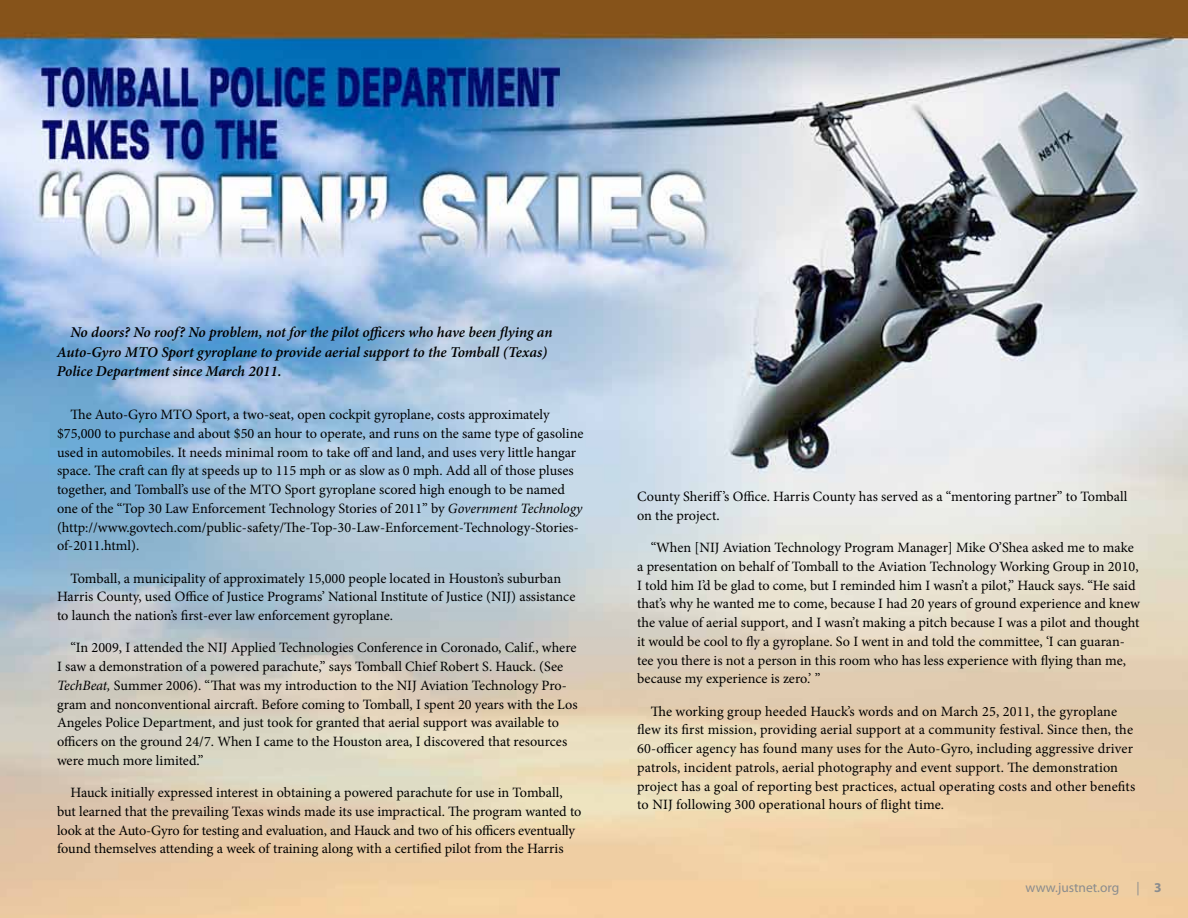
<style>
.page{position:relative;width:1188px;height:918px;background:#fff}
.page>*{position:absolute;margin:0;border:0;box-sizing:border-box;transform-origin:0 0}
.t1{font:italic 600 15px/19.5px "Minion Pro";letter-spacing:-.005em;color:#000}
.t2{font:14.25px/18.8px "Minion Pro";color:#000}
.t3{font:13.5px "Myriad Pro";color:#8a8c8e}
.s1{font-style:italic}
.s2{font-weight:700}
</style>
<div class="page">
<img style="left:0;top:0;width:1188px;height:918px">
<p class="t1" style="left:57px;top:322px;width:497px;text-indent:14px">No doors? No roof? No problem, not for the pilot officers who have been flying an<br>Auto-Gyro MTO Sport gyroplane to provide aerial support to the Tomball (Texas)<br>Police Department since March 2011.</p>
<p class="t2" style="left:57px;top:405px;width:528px;text-indent:13px">The Auto-Gyro MTO Sport, a two-seat, open cockpit gyroplane, costs approximately $75,000 to purchase and about $50 an hour to operate, and runs on the same type of gasoline used in automobiles. It needs minimal room to take off and land, and uses very little hangar space. The craft can fly at speeds up to 115 mph or as slow as 0 mph. Add all of those pluses together, and Tomball’s use of the MTO Sport gyroplane scored high enough to be named one of the “Top 30 Law Enforcement Technology Stories of 2011” by <span class="s1">Government Technology </span>(http://www.govtech.com/public-safety/The-Top-30-Law-Enforcement-Technology-Stories&shy;of-2011.html).</p>
<p class="t2" style="left:57px;top:569px;width:520px;text-indent:13px">Tomball, a municipality of approximately 15,000 people located in Houston’s suburban<br>Harris County, used Office of Justice Programs’ National Institute of Justice (NIJ) assistance to launch the nation’s first-ever law enforcement gyroplane.</p>
<p class="t2" style="left:57px;top:639px;width:522px;text-indent:13px">“In 2009, I attended the NIJ Applied Technologies Conference in Coronado, Calif., where I saw a demonstration of a powered parachute,” says Tomball Chief Robert S. Hauck. (See <span class="s1">TechBeat,</span> Summer 2006). “That was my introduction to the NIJ Aviation Technology Pro&shy;gram and nonconventional aircraft. Before coming to Tomball, I spent 20 years with the Los Angeles Police Department, and just took for granted that aerial support was available to officers on the ground 24/7. When I came to the Houston area, I discovered that resources were much more limited.”</p>
<p class="t2" style="left:57px;top:783px;width:526px;text-indent:13px">Hauck initially expressed interest in obtaining a powered parachute for use in Tomball, but learned that the prevailing Texas winds made its use impractical. The program wanted to look at the Auto-Gyro for testing and evaluation, and Hauck and two of his officers eventually found themselves attending a week of training along with a certified pilot from the Harris</p>
<p class="t2" style="left:637px;top:487px;width:492px">County Sheriff’s Office. Harris County has served as a “mentoring partner” to Tomball on the project.</p>
<p class="t2" style="left:637px;top:538px;width:504px;text-indent:13px">“When [NIJ Aviation Technology Program Manager] Mike O’Shea asked me to make a presentation on behalf of Tomball to the Aviation Technology Working Group in 2010, I told him I’d be glad to come, but I reminded him I wasn’t a pilot,” Hauck says. “He said that’s why he wanted me to come, because I had 20 years of ground experience and knew the value of aerial support, and I wasn’t making a pitch because I was a pilot and thought it would be cool to fly a gyroplane. So I went in and told the committee, ‘I can guaran&shy;tee you there is not a person in this room who has less experience with flying than me, because my experience is zero.’ ”</p>
<p class="t2" style="left:637px;top:702px;width:500px;text-indent:13px">The working group heeded Hauck’s words and on March 25, 2011, the gyroplane flew its first mission, providing aerial support at a community festival. Since then, the 60-officer agency has found many uses for the Auto-Gyro, including aggressive driver patrols, incident patrols, aerial photography and event support. The demonstration project has a goal of reporting best practices, actual operating costs and other benefits to NIJ following 300 operational hours of flight time.</p>
<p class="t3" style="left:1026px;top:879px;width:95px">www.justnet.org</p>
<p class="t3" style="left:1137px;top:879px;width:27px">| <span class="s2">3</span></p>
</div>
